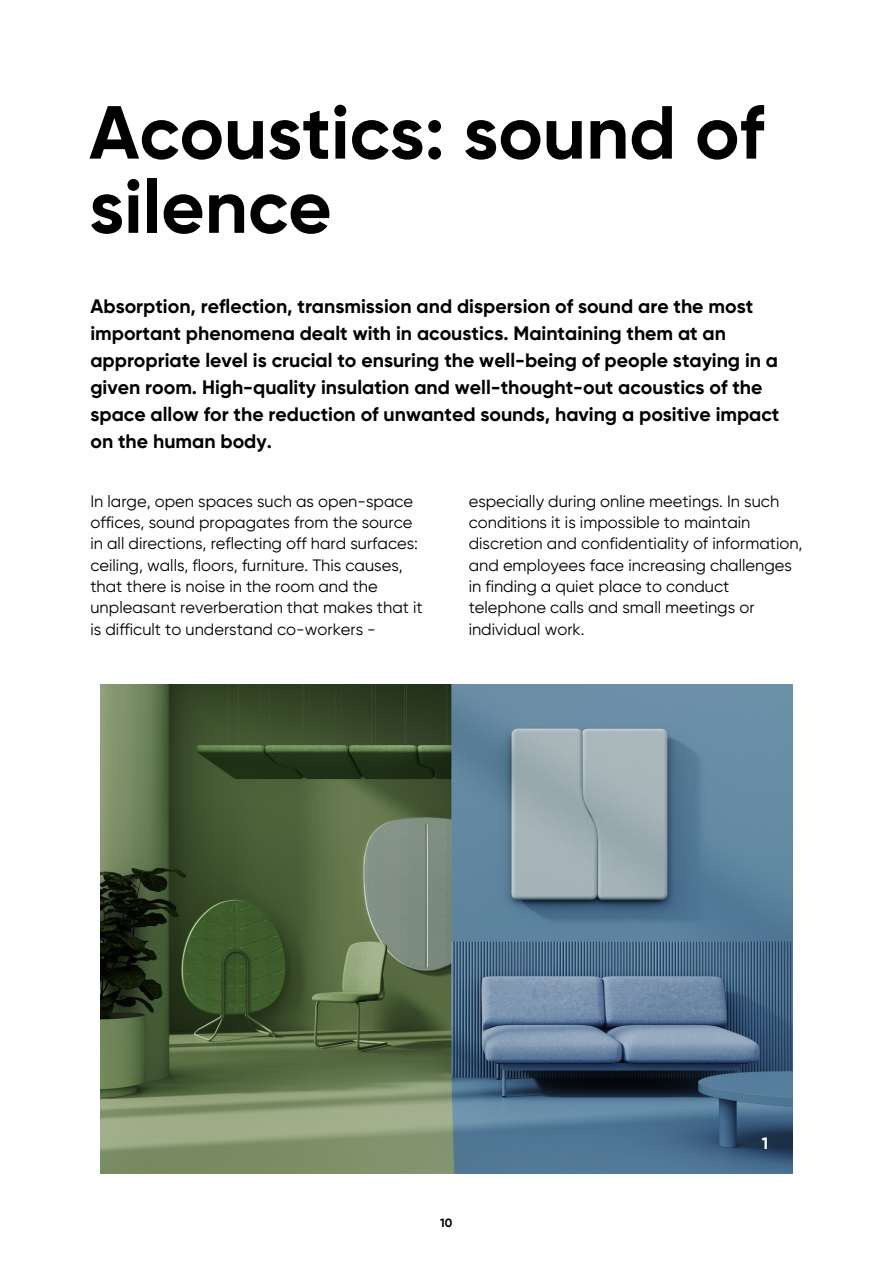
<style>
.page{position:relative;width:893px;height:1264px;background:#fff}
.page>*{position:absolute;margin:0;border:0;box-sizing:border-box;transform-origin:0 0}
.t1{font:700 75px/74.2px "Gilroy";color:#000}
.t2{font:700 19.5px/27px "Gilroy";color:#000}
.t3{font:16.5px/21.3px "Gilroy";color:#000}
.t4{font:700 16.5px "Gilroy";color:#fff}
.t5{font:700 12px "Gilroy";color:#000}
</style>
<div class="page">
<img style="left:101px;top:684px;width:691px;height:489px">
<p class="t1" style="left:89px;top:96px;width:676px">Acoustics: sound of silence</p>
<p class="t2" style="left:90px;top:293px;width:690px">Absorption, reflection, transmission and dispersion of sound are the most important phenomena dealt with in acoustics. Maintaining them at an appropriate level is crucial to ensuring the well-being of people staying in a given room. High-quality insulation and well-thought-out acoustics of the space allow for the reduction of unwanted sounds, having a positive impact on the human body.</p>
<p class="t3" style="left:90px;top:490px;width:329px">In large, open spaces such as open-space offices, sound propagates from the source in all directions, reflecting off hard surfaces: ceiling, walls, floors, furniture. This causes,</p>
<p class="t3" style="left:90px;top:576px;width:334px">that there is noise in the room and the unpleasant reverberation that makes that it is difficult to understand co-workers -</p>
<p class="t3" style="left:468px;top:490px;width:335px">especially during online meetings. In such conditions it is impossible to maintain discretion and confidentiality of information, and employees face increasing challenges in finding a quiet place to conduct telephone calls and small meetings or individual work.</p>
<p class="t5" style="left:440px;top:1215px;width:14px">10</p>
<p class="t4" style="left:761px;top:1133px;width:8px">1</p>
</div>
